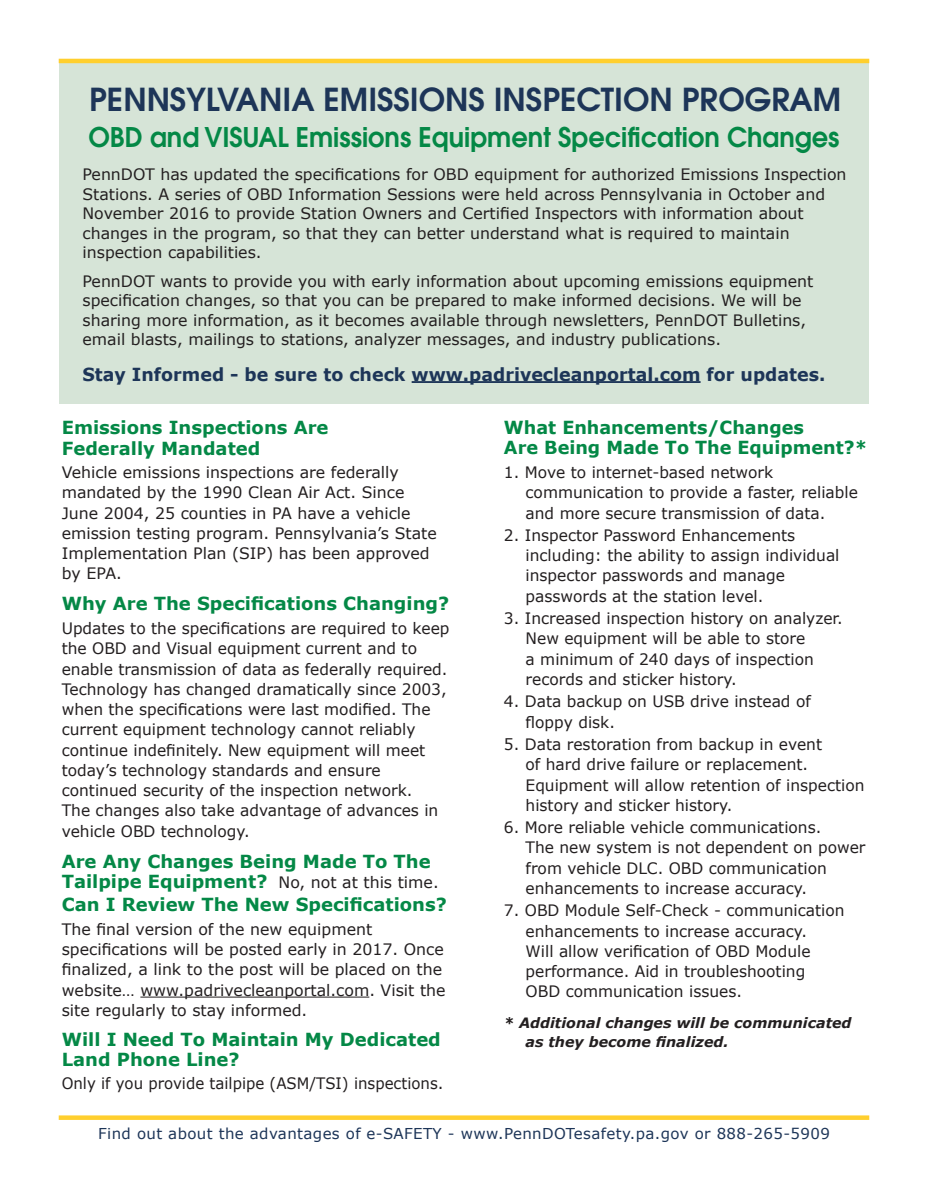
<style>
.page{position:relative;width:928px;height:1198px;background:#fff}
.page>*{position:absolute;margin:0;border:0;box-sizing:border-box;transform-origin:0 0}
.Large_Headlines{font:600 31.5px "Avant Garde";color:#1d3558}
.Large_Headlines-2{font:600 27px "Avant Garde";color:#048846;scale:.95 1}
.t1{font:700 18px/20.2px "Verdana";color:#048846}
.t2{font:700 18px "Verdana";color:#1d3558}
.t3{font:15.75px/20.2px "Verdana";color:#231f20}
.t4{font:15.75px "Verdana";color:#231f20;scale:.95 1}
.t5{font:15px "Verdana";letter-spacing:.025em;color:#1d3558}
.t6{font:italic 700 14.25px/19.5px "Verdana";color:#231f20}
.s1{font-weight:400;font-size:15.75px;color:#231f20}
</style>
<div class="page">
<div style="left:59px;top:59px;width:809px;height:345px;background:#d6e4d7"></div>
<svg style="left:59px;top:1115px;width:810px;height:4px;background:#ffd444"></svg>
<hr style="left:59px;top:59px;width:810px;height:4px;background:#ffcf2e">
<hr style="left:411px;top:381px;width:289px;height:2px;background:#1d3558">
<hr style="left:140px;top:996px;width:229px;height:1px;background:#231f20">
<p class="Large_Headlines" style="left:89px;top:79px;width:753px">PENNSYLVANIA EMISSIONS INSPECTION PROGRAM</p>
<p class="Large_Headlines-2" style="left:88px;top:119px;width:792px">OBD and VISUAL Emissions Equipment Specification Changes</p>
<p class="t3" style="left:82px;top:164px;width:765px;line-height:19.5px">PennDOT has updated the specifications for OBD equipment for authorized Emissions Inspection Stations. A series of OBD Information Sessions were held across Pennsylvania in October and November 2016 to provide Station Owners and Certified Inspectors with information about changes in the program, so that they can better understand what is required to maintain inspection capabilities.</p>
<p class="t3" style="left:82px;top:270px;width:732px;line-height:19.5px">PennDOT wants to provide you with early information about upcoming emissions equipment specification changes, so that you can be prepared to make informed decisions. We will be sharing more information, as it becomes available through newsletters, PennDOT Bulletins, email blasts, mailings to stations, analyzer messages, and industry publications.</p>
<p class="t2" style="left:82px;top:363px;width:744px">Stay Informed - be sure to check www.padrivecleanportal.com for updates.</p>
<p class="t1" style="left:62px;top:417px;width:268px">Emissions Inspections Are<br>Federally Mandated</p>
<p class="t3" style="left:62px;top:461px;width:376px">Vehicle emissions inspections are federally mandated by the 1990 Clean Air Act. Since June 2004, 25 counties in PA have a vehicle emission testing program. Pennsylvania’s State Implementation Plan (SIP) has been approved by EPA.</p>
<p class="t1" style="left:62px;top:593px;width:389px">Why Are The Specifications Changing?</p>
<p class="t3" style="left:62px;top:617px;width:389px">Updates to the specifications are required to keep the OBD and Visual equipment current and to enable transmission of data as federally required.<br>Technology has changed dramatically since 2003, when the specifications were last modified. The current equipment technology cannot reliably continue indefinitely. New equipment will meet today’s technology standards and ensure continued security of the inspection network.<br>The changes also take advantage of advances in vehicle OBD technology.</p>
<p class="t1" style="left:62px;top:850px;width:378px">Are Any Changes Being Made To The<br>Tailpipe Equipment? <span class="s1">No, not at this time.</span></p>
<p class="t1" style="left:62px;top:894px;width:386px">Can I Review The New Specifications?</p>
<p class="t3" style="left:62px;top:918px;width:385px">The final version of the new equipment specifications will be posted early in 2017. Once finalized, a link to the post will be placed on the website… www.padrivecleanportal.com. Visit the site regularly to stay informed.</p>
<p class="t1" style="left:62px;top:1029px;width:380px;line-height:19.5px">Will I Need To Maintain My Dedicated<br>Land Phone Line?</p>
<p class="t4" style="left:62px;top:1072px;width:403px">Only if you provide tailpipe (ASM/TSI) inspections.</p>
<p class="t1" style="left:504px;top:417px;width:365px">What Enhancements/Changes<br>Are Being Made To The Equipment?*</p>
<p class="t3" style="left:525px;top:461px;width:334px;text-indent:-22px">1. Move to internet-based network communication to provide a faster, reliable and more secure transmission of data.</p>
<p class="t3" style="left:525px;top:524px;width:315px;text-indent:-22px">2. Inspector Password Enhancements including: the ability to assign individual inspector passwords and manage passwords at the station level.</p>
<p class="t3" style="left:525px;top:607px;width:318px;text-indent:-22px">3. Increased inspection history on analyzer.<br>New equipment will be able to store<br>a minimum of 240 days of inspection records and sticker history.</p>
<p class="t3" style="left:525px;top:691px;width:287px;text-indent:-22px">4. Data backup on USB drive instead of floppy disk.</p>
<p class="t3" style="left:525px;top:733px;width:340px;text-indent:-22px">5. Data restoration from backup in event<br>of hard drive failure or replacement.<br>Equipment will allow retention of inspection history and sticker history.</p>
<p class="t3" style="left:525px;top:816px;width:341px;text-indent:-22px">6. More reliable vehicle communications.<br>The new system is not dependent on power from vehicle DLC. OBD communication enhancements to increase accuracy.</p>
<p class="t3" style="left:525px;top:900px;width:320px;text-indent:-22px">7. OBD Module Self-Check - communication enhancements to increase accuracy.<br>Will allow verification of OBD Module performance. Aid in troubleshooting<br>OBD communication issues.</p>
<p class="t6" style="left:525px;top:1012px;width:327px;text-indent:-22px">* Additional changes will be communicated as they become finalized.</p>
<p class="t5" style="left:98px;top:1124px;width:733px">Find out about the advantages of e-SAFETY - www.PennDOTesafety.pa.gov or 888-265-5909</p>
</div>
